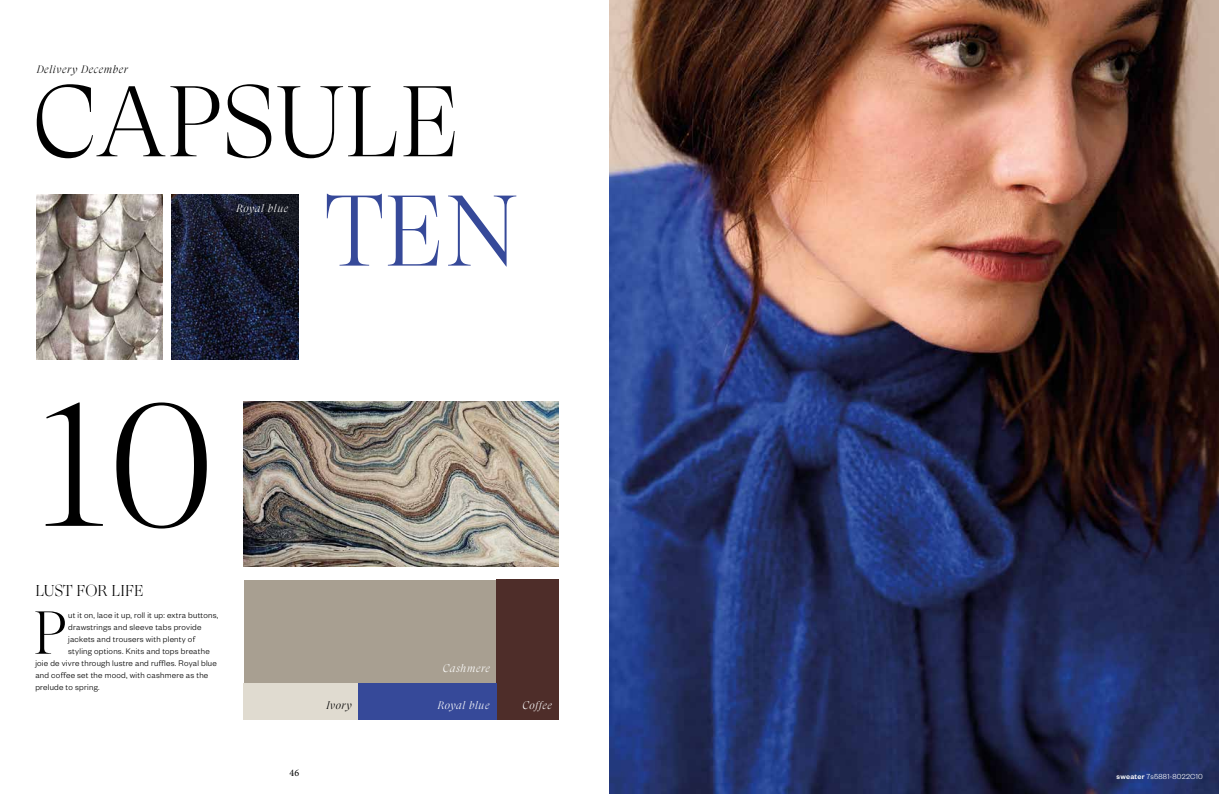
<style>
.page{position:relative;width:1219px;height:794px;background:#fff}
.page>*{position:absolute;margin:0;border:0;box-sizing:border-box;transform-origin:0 0}
.t1{font:300 180px "GT Super Display";color:#000}
.t2{font:300 100px "GT Super Display";letter-spacing:.01em;color:#000}
.t3{font:300 100px "GT Super Display";color:#364999}
.t4{font:300 60.4px "GT Super Ds Trial";color:#000}
.t5{font:300 16px "GT Super Display";letter-spacing:.005em;color:#000}
.t6{font:italic 300 11px "GT Super Ds Trial";letter-spacing:.05em;color:#fff}
.t7{font:italic 300 11px "GT Super Display";letter-spacing:.05em;color:#000}
.t8{font:italic 300 11px "GT Super Display";letter-spacing:.05em;color:#fff}
.t9{font:italic 300 11px "GT Super Ds Trial";letter-spacing:.055em;color:#000}
.t10{font:10px "Minion Pro";color:#000}
.t11{font:300 9px "Founders Grotesk";letter-spacing:.03em;color:#000}
.t12{font:300 8px "Founders Grotesk";letter-spacing:.03em;color:#fff}
.s1{font-weight:500}
</style>
<div class="page">
<img style="left:172px;top:194px;width:126px;height:165px">
<img style="left:244px;top:401px;width:315px;height:165px">
<img style="left:36px;top:194px;width:127px;height:165px">
<div style="left:244px;top:580px;width:253px;height:103px;background:#a89f91"></div>
<div style="left:497px;top:580px;width:62px;height:140px;background:#4e2d29"></div>
<div style="left:358px;top:683px;width:139px;height:37px;background:#364999"></div>
<div style="left:244px;top:683px;width:114px;height:37px;background:#e0dbd0"></div>
<img style="left:609px;top:0;width:610px;height:794px">
<p class="t7" style="left:37px;top:63px;width:93px">Delivery December</p>
<h2 class="t2" style="left:33px;top:69px;width:428px">CAPSULE</h2>
<p class="t8" style="left:237px;top:202px;width:53px">Royal blue</p>
<h2 class="t3" style="left:325px;top:179px;width:194px">TEN</h2>
<h1 class="t1" style="left:38px;top:369px;width:178px">10</h1>
<h3 class="t5" style="left:35px;top:581px;width:110px">LUST FOR LIFE</h3>
<h3 class="t4" style="left:34px;top:609px;width:34px">P</h3>
<p class="t11" style="left:68px;top:609px;width:152px">ut it on, lace it up, roll it up: extra buttons,</p>
<p class="t11" style="left:68px;top:621px;width:135px">drawstrings and sleeve tabs provide</p>
<p class="t11" style="left:68px;top:633px;width:128px">jackets and trousers with plenty of</p>
<p class="t11" style="left:68px;top:645px;width:143px">styling options. Knits and tops breathe</p>
<p class="t11" style="left:35px;top:657px;width:183px">joie de vivre through lustre and ruffles. Royal blue</p>
<p class="t11" style="left:35px;top:669px;width:174px">and coffee set the mood, with cashmere as the</p>
<p class="t11" style="left:35px;top:681px;width:66px">prelude to spring.</p>
<p class="t10" style="left:290px;top:766px;width:11px">46</p>
<p class="t6" style="left:443px;top:663px;width:49px">Cashmere</p>
<p class="t9" style="left:326px;top:701px;width:27px">Ivory</p>
<p class="t6" style="left:438px;top:701px;width:53px">Royal blue</p>
<p class="t6" style="left:522px;top:701px;width:31px">Coffee</p>
<p class="t12" style="left:1117px;top:772px;width:88px"><span class="s1">sweater</span> 7s5881-8022C10</p>
</div>
